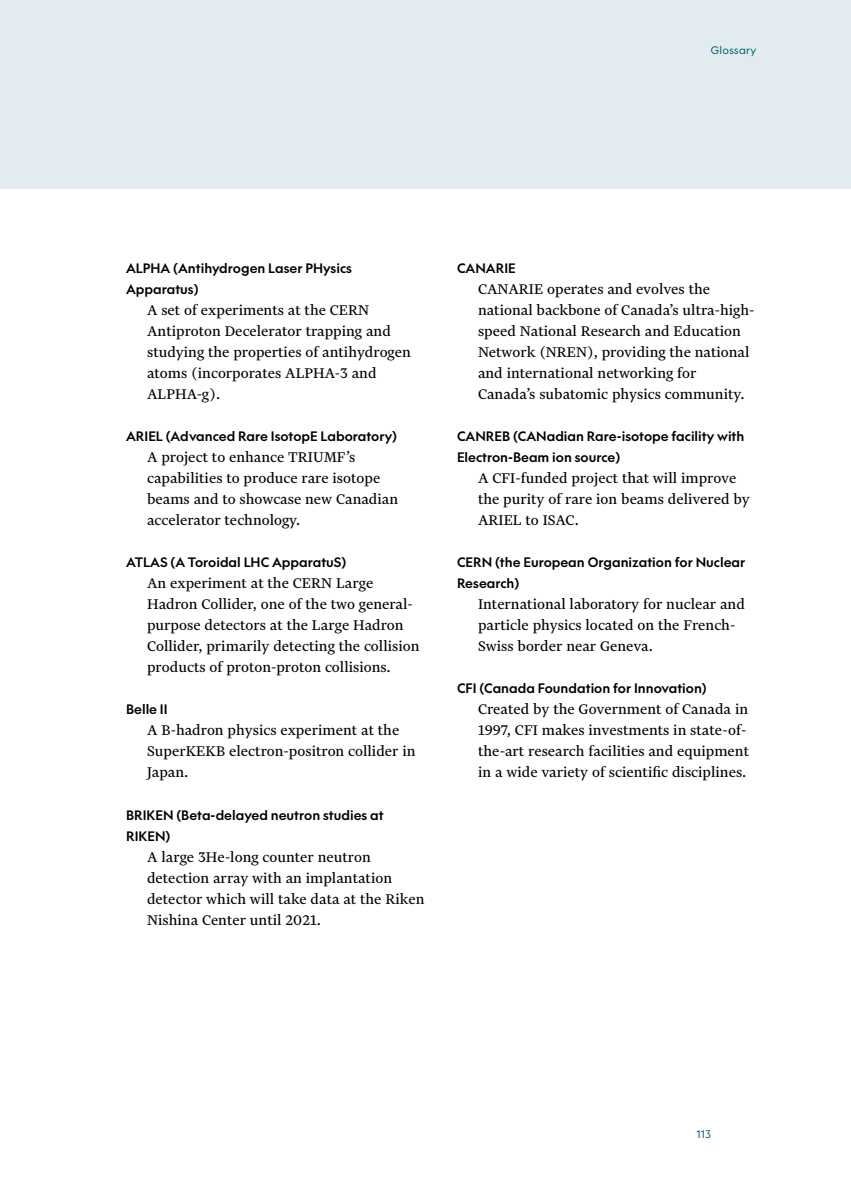
<style>
.page{position:relative;width:851px;height:1182px;background:#fff}
.page>*{position:absolute;margin:0;border:0;box-sizing:border-box;transform-origin:0 0}
.LRP_special_list_det{font:16.62px/21px "Financier Text";color:#000}
.LRP_special_list_ter{font:500 13.12px/21px "Geograph";color:#000}
.t1{font:10.5px "Geograph";letter-spacing:.03em;color:#006071}
</style>
<div class="page">
<div style="left:0;top:0;width:850px;height:189px;background:#e2ecf0"></div>
<p class="t1" style="left:710px;top:43px;width:47px">Glossary</p>
<p class="LRP_special_list_ter" style="left:126px;top:257px;width:227px">ALPHA (Antihydrogen Laser PHysics<br>Apparatus)</p>
<p class="LRP_special_list_det" style="left:147px;top:300px;width:265px">A set of experiments at the CERN<br>Antiproton Decelerator trapping and studying the properties of antihydrogen atoms (incorporates ALPHA-3 and<br>ALPHA-g).</p>
<p class="LRP_special_list_ter" style="left:126px;top:425px;width:272px">ARIEL (Advanced Rare IsotopE Laboratory)</p>
<p class="LRP_special_list_det" style="left:147px;top:447px;width:253px">A project to enhance TRIUMF’s capabilities to produce rare isotope beams and to showcase new Canadian accelerator technology.</p>
<p class="LRP_special_list_ter" style="left:126px;top:551px;width:222px">ATLAS (A Toroidal LHC ApparatuS)</p>
<p class="LRP_special_list_det" style="left:147px;top:573px;width:274px">An experiment at the CERN Large Hadron Collider, one of the two general&shy;purpose detectors at the Large Hadron Collider, primarily detecting the collision products of proton-proton collisions.</p>
<p class="LRP_special_list_ter" style="left:126px;top:698px;width:43px">Belle II</p>
<p class="LRP_special_list_det" style="left:147px;top:720px;width:270px">A B-hadron physics experiment at the<br>SuperKEKB electron-positron collider in<br>Japan.</p>
<p class="LRP_special_list_ter" style="left:126px;top:803px;width:259px">BRIKEN (Beta-delayed neutron studies at<br>RIKEN)</p>
<p class="LRP_special_list_det" style="left:147px;top:846px;width:279px">A large 3He-long counter neutron detection array with an implantation detector which will take data at the Riken Nishina Center until 2021.</p>
<p class="LRP_special_list_ter" style="left:457px;top:257px;width:60px">CANARIE</p>
<p class="LRP_special_list_det" style="left:478px;top:279px;width:278px">CANARIE operates and evolves the national backbone of Canada’s ultra-high&shy;speed National Research and Education Network (NREN), providing the national and international networking for Canada’s subatomic physics community.</p>
<p class="LRP_special_list_ter" style="left:457px;top:425px;width:289px">CANREB (CANadian Rare-isotope facility with<br>Electron-Beam ion source)</p>
<p class="LRP_special_list_det" style="left:478px;top:468px;width:273px">A CFI-funded project that will improve the purity of rare ion beams delivered by<br>ARIEL to ISAC.</p>
<p class="LRP_special_list_ter" style="left:457px;top:551px;width:290px">CERN (the European Organization for Nuclear<br>Research)</p>
<p class="LRP_special_list_det" style="left:478px;top:594px;width:268px">International laboratory for nuclear and particle physics located on the French-<br>Swiss border near Geneva.</p>
<p class="LRP_special_list_ter" style="left:457px;top:677px;width:251px">CFI (Canada Foundation for Innovation)</p>
<p class="LRP_special_list_det" style="left:478px;top:699px;width:272px">Created by the Government of Canada in 1997, CFI makes investments in state-of&shy;the-art research facilities and equipment in a wide variety of scientific disciplines.</p>
<p class="t1" style="left:696px;top:1127px;width:16px">113</p>
</div>
